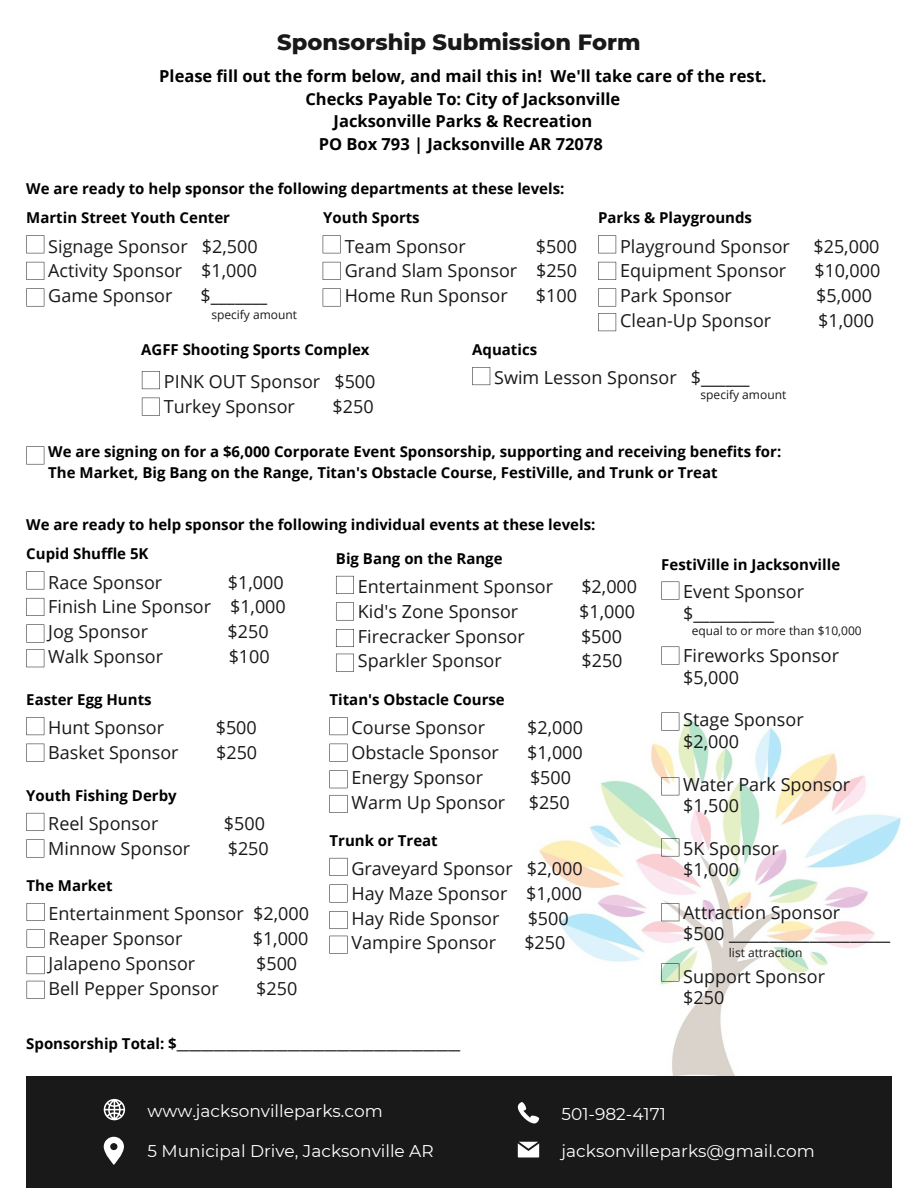
<style>
.page{position:relative;width:918px;height:1188px;background:#fff}
.page>*{position:absolute;margin:0;border:0;box-sizing:border-box;transform-origin:0 0}
.t1{font:800 22.5px "Montserrat";color:#191919}
.t2{font:18px/24.8px "Open Sans";color:#191919}
.t3{font:16.95px "Montserrat";color:#fff}
.t4{font:700 16.5px/22.5px "Open Sans";color:#000;text-align:center}
.t5{font:700 15px/20.2px "Open Sans";color:#000}
.t6{font:12px "Open Sans";color:#191919}
</style>
<div class="page">
<img style="left:539px;top:712px;width:362px;height:376px">
<div style="left:26px;top:1076px;width:865px;height:112px;background:#191919"></div>
<svg style="left:104px;top:1099px;width:21px;height:21px"></svg>
<svg style="left:104px;top:1137px;width:20px;height:28px"></svg>
<svg style="left:518px;top:1142px;width:21px;height:15px"></svg>
<svg style="left:518px;top:1102px;width:21px;height:21px"></svg>
<svg style="left:26px;top:235px;width:18px;height:18px"></svg>
<svg style="left:26px;top:262px;width:18px;height:18px"></svg>
<svg style="left:26px;top:288px;width:18px;height:18px"></svg>
<svg style="left:323px;top:235px;width:18px;height:18px"></svg>
<svg style="left:323px;top:262px;width:18px;height:18px"></svg>
<svg style="left:323px;top:288px;width:18px;height:18px"></svg>
<svg style="left:142px;top:371px;width:18px;height:18px"></svg>
<svg style="left:142px;top:398px;width:18px;height:18px"></svg>
<svg style="left:598px;top:235px;width:18px;height:18px"></svg>
<svg style="left:598px;top:262px;width:18px;height:18px"></svg>
<svg style="left:598px;top:288px;width:18px;height:18px"></svg>
<svg style="left:598px;top:313px;width:18px;height:18px"></svg>
<svg style="left:472px;top:367px;width:18px;height:18px"></svg>
<svg style="left:26px;top:446px;width:18px;height:18px"></svg>
<svg style="left:26px;top:571px;width:18px;height:18px"></svg>
<svg style="left:26px;top:598px;width:18px;height:18px"></svg>
<svg style="left:26px;top:625px;width:18px;height:18px"></svg>
<svg style="left:26px;top:649px;width:18px;height:18px"></svg>
<svg style="left:26px;top:717px;width:18px;height:18px"></svg>
<svg style="left:26px;top:744px;width:18px;height:18px"></svg>
<svg style="left:26px;top:813px;width:18px;height:18px"></svg>
<svg style="left:26px;top:839px;width:18px;height:18px"></svg>
<svg style="left:27px;top:903px;width:18px;height:18px"></svg>
<svg style="left:27px;top:930px;width:18px;height:18px"></svg>
<svg style="left:27px;top:956px;width:18px;height:18px"></svg>
<svg style="left:27px;top:981px;width:18px;height:18px"></svg>
<svg style="left:336px;top:576px;width:18px;height:18px"></svg>
<svg style="left:336px;top:602px;width:18px;height:18px"></svg>
<svg style="left:336px;top:629px;width:18px;height:18px"></svg>
<svg style="left:336px;top:654px;width:18px;height:18px"></svg>
<svg style="left:330px;top:717px;width:18px;height:18px"></svg>
<svg style="left:330px;top:744px;width:18px;height:18px"></svg>
<svg style="left:330px;top:770px;width:18px;height:18px"></svg>
<svg style="left:330px;top:795px;width:18px;height:18px"></svg>
<svg style="left:330px;top:858px;width:18px;height:18px"></svg>
<svg style="left:330px;top:884px;width:18px;height:18px"></svg>
<svg style="left:330px;top:911px;width:18px;height:18px"></svg>
<svg style="left:330px;top:936px;width:18px;height:18px"></svg>
<svg style="left:661px;top:582px;width:18px;height:18px"></svg>
<svg style="left:661px;top:647px;width:18px;height:18px"></svg>
<svg style="left:661px;top:713px;width:18px;height:18px"></svg>
<svg style="left:661px;top:777px;width:18px;height:18px"></svg>
<svg style="left:661px;top:838px;width:18px;height:18px"></svg>
<svg style="left:661px;top:903px;width:18px;height:18px"></svg>
<svg style="left:661px;top:963px;width:18px;height:18px"></svg>
<p class="t1" style="left:277px;top:28px;width:365px">Sponsorship Submission Form</p>
<p class="t4" style="left:159px;top:64px;width:609px">Please fill out the form below, and mail this in! We'll take care of the rest.<br>Checks Payable To: City of Jacksonville<br>Jacksonville Parks &amp; Recreation<br>PO Box 793 | Jacksonville AR 72078</p>
<p class="t5" style="left:26px;top:178px;width:540px">We are ready to help sponsor the following departments at these levels:</p>
<p class="t5" style="left:26px;top:207px;width:205px">Martin Street Youth Center</p>
<p class="t5" style="left:323px;top:207px;width:98px">Youth Sports</p>
<p class="t2" style="left:48px;top:233px;width:211px;text-align:justify">Signage Sponsor $2,500<br>Activity Sponsor $1,000<br>Game Sponsor</p>
<p class="t2" style="left:201px;top:283px;width:68px">$_______</p>
<p class="t2" style="left:345px;top:233px;width:234px;text-align:justify;text-indent:191px">$500<br>Grand Slam Sponsor $250<br>Home Run Sponsor</p>
<p class="t2" style="left:345px;top:233px;width:123px">Team Sponsor</p>
<p class="t2" style="left:536px;top:283px;width:43px">$100</p>
<p class="t6" style="left:211px;top:306px;width:87px">specify amount</p>
<p class="t5" style="left:141px;top:339px;width:230px">AGFF Shooting Sports Complex</p>
<p class="t5" style="left:472px;top:339px;width:66px">Aquatics</p>
<p class="t5" style="left:598px;top:207px;width:155px">Parks &amp; Playgrounds</p>
<p class="t2" style="left:620px;top:233px;width:171px">Playground Sponsor</p>
<p class="t2" style="left:813px;top:233px;width:68px">$25,000</p>
<p class="t2" style="left:620px;top:258px;width:168px">Equipment Sponsor</p>
<p class="t2" style="left:814px;top:258px;width:68px">$10,000</p>
<p class="t2" style="left:620px;top:283px;width:113px">Park Sponsor</p>
<p class="t2" style="left:816px;top:283px;width:57px">$5,000</p>
<p class="t2" style="left:620px;top:308px;width:153px">Clean-Up Sponsor</p>
<p class="t2" style="left:818px;top:308px;width:57px">$1,000</p>
<p class="t2" style="left:164px;top:369px;width:213px">PINK OUT Sponsor $500<br>Turkey Sponsor</p>
<p class="t2" style="left:333px;top:394px;width:43px">$250</p>
<p class="t2" style="left:494px;top:365px;width:257px">Swim Lesson Sponsor $______</p>
<p class="t6" style="left:701px;top:386px;width:87px">specify amount</p>
<p class="t5" style="left:48px;top:441px;width:735px">We are signing on for a $6,000 Corporate Event Sponsorship, supporting and receiving benefits for:<br>The Market, Big Bang on the Range, Titan's Obstacle Course, FestiVille, and Trunk or Treat</p>
<p class="t5" style="left:26px;top:514px;width:571px">We are ready to help sponsor the following individual events at these levels:</p>
<p class="t5" style="left:26px;top:543px;width:124px">Cupid Shuffle 5K</p>
<p class="t2" style="left:48px;top:569px;width:239px;text-indent:180px">$1,000<br>Finish Line Sponsor $1,000<br>Jog Sponsor</p>
<p class="t2" style="left:48px;top:569px;width:116px">Race Sponsor</p>
<p class="t2" style="left:228px;top:619px;width:43px">$250</p>
<p class="t2" style="left:48px;top:644px;width:116px">Walk Sponsor</p>
<p class="t2" style="left:229px;top:644px;width:43px">$100</p>
<p class="t5" style="left:26px;top:689px;width:127px">Easter Egg Hunts</p>
<p class="t2" style="left:48px;top:715px;width:117px">Hunt Sponsor</p>
<p class="t2" style="left:216px;top:715px;width:43px">$500</p>
<p class="t2" style="left:48px;top:740px;width:132px">Basket Sponsor</p>
<p class="t2" style="left:216px;top:740px;width:43px">$250</p>
<p class="t5" style="left:26px;top:785px;width:152px">Youth Fishing Derby</p>
<p class="t2" style="left:48px;top:811px;width:112px">Reel Sponsor</p>
<p class="t2" style="left:224px;top:811px;width:43px">$500</p>
<p class="t2" style="left:48px;top:836px;width:143px">Minnow Sponsor</p>
<p class="t2" style="left:228px;top:836px;width:43px">$250</p>
<p class="t5" style="left:27px;top:875px;width:87px">The Market</p>
<p class="t2" style="left:49px;top:901px;width:262px">Entertainment Sponsor $2,000<br>Reaper Sponsor</p>
<p class="t2" style="left:253px;top:926px;width:57px">$1,000</p>
<p class="t2" style="left:49px;top:950px;width:148px">Jalapeno Sponsor</p>
<p class="t2" style="left:256px;top:950px;width:43px">$500</p>
<p class="t2" style="left:49px;top:975px;width:172px">Bell Pepper Sponsor</p>
<p class="t2" style="left:256px;top:975px;width:43px">$250</p>
<p class="t5" style="left:336px;top:548px;width:168px">Big Bang on the Range</p>
<p class="t2" style="left:358px;top:574px;width:197px">Entertainment Sponsor</p>
<p class="t2" style="left:581px;top:574px;width:57px">$2,000</p>
<p class="t2" style="left:358px;top:599px;width:162px">Kid's Zone Sponsor</p>
<p class="t2" style="left:579px;top:599px;width:57px">$1,000</p>
<p class="t2" style="left:358px;top:623px;width:168px">Firecracker Sponsor</p>
<p class="t2" style="left:581px;top:623px;width:43px">$500</p>
<p class="t2" style="left:358px;top:648px;width:145px">Sparkler Sponsor</p>
<p class="t2" style="left:581px;top:648px;width:43px">$250</p>
<p class="t5" style="left:330px;top:689px;width:177px">Titan's Obstacle Course</p>
<p class="t2" style="left:351px;top:715px;width:135px">Course Sponsor</p>
<p class="t2" style="left:527px;top:715px;width:57px">$2,000</p>
<p class="t2" style="left:351px;top:740px;width:149px">Obstacle Sponsor</p>
<p class="t2" style="left:527px;top:740px;width:57px">$1,000</p>
<p class="t2" style="left:351px;top:765px;width:133px">Energy Sponsor</p>
<p class="t2" style="left:530px;top:765px;width:43px">$500</p>
<p class="t2" style="left:351px;top:789px;width:155px">Warm Up Sponsor</p>
<p class="t2" style="left:529px;top:789px;width:43px">$250</p>
<p class="t5" style="left:330px;top:830px;width:110px">Trunk or Treat</p>
<p class="t2" style="left:351px;top:856px;width:233px;text-align:justify">Graveyard Sponsor $2,000<br>Hay Maze Sponsor $1,000<br>Hay Ride Sponsor</p>
<p class="t2" style="left:528px;top:905px;width:43px">$500</p>
<p class="t2" style="left:351px;top:930px;width:146px">Vampire Sponsor</p>
<p class="t2" style="left:524px;top:930px;width:43px">$250</p>
<p class="t5" style="left:26px;top:1033px;width:436px">Sponsorship Total: $______________________________________________</p>
<p class="t5" style="left:661px;top:554px;width:180px">FestiVille in Jacksonville</p>
<p class="t2" style="left:683px;top:581px;width:122px;line-height:21.3px">Event Sponsor $__________</p>
<p class="t2" style="left:683px;top:645px;width:157px;line-height:21.3px">Fireworks Sponsor $5,000</p>
<p class="t2" style="left:683px;top:709px;width:122px;line-height:21.3px">Stage Sponsor $2,000</p>
<p class="t2" style="left:683px;top:773px;width:168px;line-height:21.3px">Water Park Sponsor $1,500</p>
<p class="t2" style="left:683px;top:837px;width:97px;line-height:21.3px">5K Sponsor $1,000</p>
<p class="t2" style="left:683px;top:901px;width:209px;line-height:21.3px">Attraction Sponsor<br>$500 ____________________</p>
<p class="t2" style="left:683px;top:965px;width:143px;line-height:21.3px">Support Sponsor $250</p>
<p class="t6" style="left:692px;top:623px;width:172px">equal to or more than $10,000</p>
<p class="t6" style="left:729px;top:944px;width:75px">list attraction</p>
<p class="t3" style="left:148px;top:1101px;width:237px">www.jacksonvilleparks.com</p>
<p class="t3" style="left:562px;top:1104px;width:106px">501-982-4171</p>
<p class="t3" style="left:148px;top:1140px;width:288px">5 Municipal Drive, Jacksonville AR</p>
<p class="t3" style="left:148px;top:1140px;width:222px">123 A ywhere St., Any City</p>
<p class="t3" style="left:562px;top:1141px;width:224px">hello@reallygreatsite.com</p>
<p class="t3" style="left:562px;top:1141px;width:255px">jacksonvilleparks@gmail.com</p>
</div>
